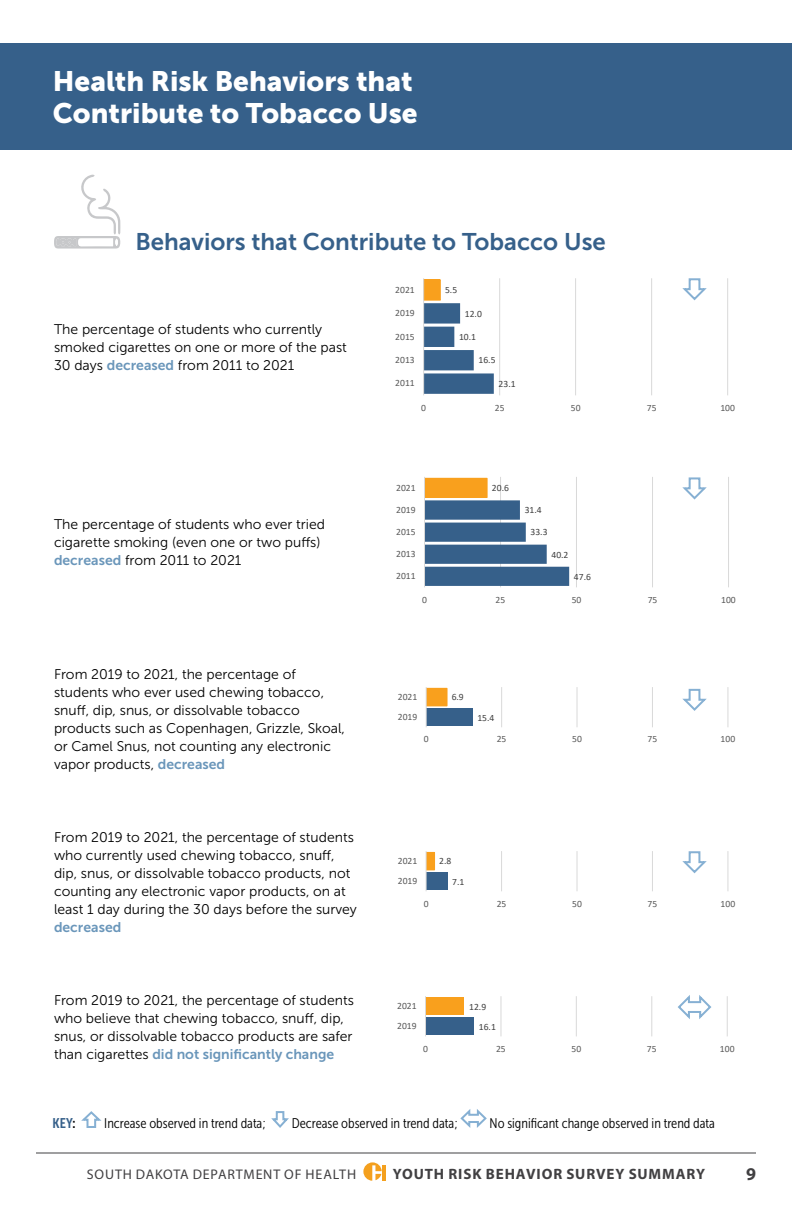
<style>
.page{position:relative;width:792px;height:1224px;background:#fff}
.page>*{position:absolute;margin:0;border:0;box-sizing:border-box;transform-origin:0 0}
.t1{font:28px/32px "Museo Sans 900";color:#fff}
.t2{font:24px "Museo Sans 700";color:#36608a}
.t3{font:700 18px "Myriad Pro";color:#414042}
.t4{font:700 15px "Myriad Pro";letter-spacing:.06em;color:#414042}
.t5{font:14px/18px "Museo Sans 300";color:#000}
.t6{font:14px "Museo Sans Cond 300";color:#000}
.t7{font:14px "Museo Sans 700";color:#6a96ba}
.t8{font:14px "Myriad Pro";letter-spacing:.055em;color:#414042}
.t9{font:14px "Museo Sans Cond 700";color:#36608a}
.t10{font:9.6px "Calibri";letter-spacing:.005em;color:#595959}
.t11{font:9.6px "Calibri";letter-spacing:.005em;color:#404040}
.s1{font-family:"Museo Sans 700";color:#6a96ba}
.s2{font-family:"Museo Sans 300";color:#000}
.s3{color:#000}
</style>
<div class="page">
<hr style="left:383px;top:1165px;width:3px;height:16px;background:#f4a01e">
<svg style="left:363px;top:1162px;width:19px;height:19px"></svg>
<hr style="left:36px;top:1152px;width:720px;height:2px;background:#414042">
<hr style="left:499px;top:278px;width:1px;height:117px;background:#d9d9d9">
<hr style="left:575px;top:278px;width:1px;height:117px;background:#d9d9d9">
<hr style="left:651px;top:278px;width:1px;height:117px;background:#d9d9d9">
<hr style="left:727px;top:278px;width:1px;height:117px;background:#d9d9d9">
<div style="left:424px;top:280px;width:16px;height:20px;background:#f9a01d"></div>
<div style="left:423px;top:279px;width:18px;height:21px;border:1px solid #f9a01d"></div>
<svg style="left:424px;top:303px;width:70px;height:91px"></svg>
<hr style="left:423px;top:278px;width:1px;height:117px;background:#d9d9d9">
<svg style="left:54px;top:175px;width:66px;height:74px"></svg>
<svg style="left:81px;top:1111px;width:21px;height:17px"></svg>
<svg style="left:271px;top:1111px;width:18px;height:17px"></svg>
<svg style="left:460px;top:1109px;width:27px;height:19px"></svg>
<div style="left:0;top:43px;width:792px;height:107px;background:#36608a"></div>
<svg style="left:682px;top:477px;width:25px;height:23px"></svg>
<hr style="left:500px;top:477px;width:1px;height:110px;background:#d9d9d9">
<hr style="left:576px;top:477px;width:1px;height:110px;background:#d9d9d9">
<hr style="left:652px;top:477px;width:1px;height:110px;background:#d9d9d9">
<hr style="left:728px;top:477px;width:1px;height:110px;background:#d9d9d9">
<div style="left:425px;top:478px;width:62px;height:20px;background:#f9a01d"></div>
<svg style="left:425px;top:500px;width:144px;height:86px"></svg>
<hr style="left:424px;top:477px;width:1px;height:110px;background:#d9d9d9">
<svg style="left:682px;top:688px;width:25px;height:23px"></svg>
<hr style="left:501px;top:688px;width:1px;height:39px;background:#d9d9d9">
<hr style="left:577px;top:688px;width:1px;height:39px;background:#d9d9d9">
<hr style="left:652px;top:688px;width:1px;height:39px;background:#d9d9d9">
<hr style="left:728px;top:688px;width:1px;height:39px;background:#d9d9d9">
<div style="left:426px;top:708px;width:47px;height:18px;background:#36608a"></div>
<div style="left:426px;top:688px;width:21px;height:18px;background:#f9a01d"></div>
<hr style="left:426px;top:688px;width:1px;height:39px;background:#d9d9d9">
<svg style="left:682px;top:851px;width:25px;height:23px"></svg>
<hr style="left:501px;top:851px;width:1px;height:40px;background:#d9d9d9">
<hr style="left:577px;top:851px;width:1px;height:40px;background:#d9d9d9">
<hr style="left:652px;top:851px;width:1px;height:40px;background:#d9d9d9">
<hr style="left:728px;top:851px;width:1px;height:40px;background:#d9d9d9">
<div style="left:426px;top:852px;width:9px;height:18px;background:#f9a01d"></div>
<div style="left:426px;top:873px;width:22px;height:17px;background:#36608a"></div>
<hr style="left:426px;top:851px;width:1px;height:40px;background:#d9d9d9">
<svg style="left:678px;top:995px;width:34px;height:24px"></svg>
<hr style="left:501px;top:996px;width:1px;height:40px;background:#d9d9d9">
<hr style="left:576px;top:996px;width:1px;height:40px;background:#d9d9d9">
<hr style="left:651px;top:996px;width:1px;height:40px;background:#d9d9d9">
<hr style="left:727px;top:996px;width:1px;height:40px;background:#d9d9d9">
<div style="left:426px;top:998px;width:38px;height:17px;background:#f9a01d"></div>
<div style="left:426px;top:1018px;width:48px;height:17px;background:#36608a"></div>
<hr style="left:425px;top:996px;width:1px;height:40px;background:#d9d9d9">
<svg style="left:682px;top:278px;width:25px;height:23px"></svg>
<h1 class="t1" style="left:53px;top:65px;width:366px">Health Risk Behaviors that<br>Contribute to Tobacco Use</h1>
<h2 class="t2" style="left:135px;top:228px;width:472px">Behaviors that Contribute to Tobacco Use</h2>
<p class="t5" style="left:54px;top:320px;width:295px">The percentage of students who currently smoked cigarettes on one or more of the past<br>30 days <span class="s1">decreased</span> from 2011 to 2021</p>
<p class="t5" style="left:54px;top:515px;width:273px">The percentage of students who ever tried cigarette smoking (even one or two puffs) <span class="s1">decreased</span> from 2011 to 2021</p>
<p class="t5" style="left:54px;top:666px;width:293px">From 2019 to 2021, the percentage of students who ever used chewing tobacco, snuff, dip, snus, or dissolvable tobacco products such as Copenhagen, Grizzle, Skoal, or Camel Snus, not counting any electronic vapor products, <span class="s1">decreased</span></p>
<p class="t5" style="left:54px;top:829px;width:304px">From 2019 to 2021, the percentage of students who currently used chewing tobacco, snuff, dip, snus, or dissolvable tobacco products, not counting any electronic vapor products, on at least 1 day during the 30 days before the survey</p>
<p class="t7" style="left:54px;top:920px;width:69px">decreased</p>
<p class="t5" style="left:54px;top:992px;width:301px">From 2019 to 2021, the percentage of students who believe that chewing tobacco, snuff, dip, snus, or dissolvable tobacco products are safer</p>
<p class="t7" style="left:54px;top:1047px;width:282px"><span class="s2">than cigarettes</span> did not significantly change</p>
<p class="t10" style="left:395px;top:283px;width:21px">2021</p>
<p class="t11" style="left:445px;top:283px;width:14px">5.5</p>
<p class="t10" style="left:395px;top:306px;width:21px">2019</p>
<p class="t11" style="left:465px;top:307px;width:19px">12.0</p>
<p class="t10" style="left:395px;top:330px;width:21px">2015</p>
<p class="t11" style="left:459px;top:330px;width:19px">10.1</p>
<p class="t10" style="left:395px;top:353px;width:21px">2013</p>
<p class="t11" style="left:479px;top:354px;width:19px">16.5</p>
<p class="t10" style="left:395px;top:377px;width:21px">2011</p>
<p class="t11" style="left:499px;top:377px;width:19px">23.1</p>
<p class="t10" style="left:421px;top:401px;width:6px">0</p>
<p class="t10" style="left:495px;top:401px;width:11px">25</p>
<p class="t10" style="left:571px;top:401px;width:11px">50</p>
<p class="t10" style="left:647px;top:401px;width:11px">75</p>
<p class="t10" style="left:720px;top:401px;width:16px">100</p>
<p class="t10" style="left:396px;top:481px;width:21px">2021</p>
<p class="t11" style="left:492px;top:481px;width:19px">20.6</p>
<p class="t10" style="left:396px;top:503px;width:21px">2019</p>
<p class="t11" style="left:525px;top:503px;width:19px">31.4</p>
<p class="t10" style="left:396px;top:525px;width:21px">2015</p>
<p class="t11" style="left:530px;top:526px;width:19px">33.3</p>
<p class="t10" style="left:396px;top:547px;width:21px">2013</p>
<p class="t11" style="left:551px;top:548px;width:19px">40.2</p>
<p class="t10" style="left:396px;top:569px;width:21px">2011</p>
<p class="t11" style="left:574px;top:570px;width:19px">47.6</p>
<p class="t10" style="left:422px;top:593px;width:6px">0</p>
<p class="t10" style="left:496px;top:593px;width:11px">25</p>
<p class="t10" style="left:572px;top:593px;width:11px">50</p>
<p class="t10" style="left:648px;top:593px;width:11px">75</p>
<p class="t10" style="left:721px;top:593px;width:16px">100</p>
<p class="t10" style="left:398px;top:690px;width:21px">2021</p>
<p class="t10" style="left:398px;top:710px;width:21px">2019</p>
<p class="t11" style="left:452px;top:691px;width:14px">6.9</p>
<p class="t11" style="left:477px;top:711px;width:19px">15.4</p>
<p class="t10" style="left:424px;top:733px;width:6px">0</p>
<p class="t10" style="left:497px;top:733px;width:11px">25</p>
<p class="t10" style="left:572px;top:733px;width:11px">50</p>
<p class="t10" style="left:648px;top:733px;width:11px">75</p>
<p class="t10" style="left:721px;top:733px;width:16px">100</p>
<p class="t10" style="left:398px;top:854px;width:21px">2021</p>
<p class="t10" style="left:398px;top:874px;width:21px">2019</p>
<p class="t11" style="left:439px;top:855px;width:14px">2.8</p>
<p class="t11" style="left:452px;top:875px;width:14px">7.1</p>
<p class="t10" style="left:424px;top:897px;width:6px">0</p>
<p class="t10" style="left:497px;top:897px;width:11px">25</p>
<p class="t10" style="left:572px;top:897px;width:11px">50</p>
<p class="t10" style="left:648px;top:897px;width:11px">75</p>
<p class="t10" style="left:721px;top:897px;width:16px">100</p>
<p class="t10" style="left:397px;top:999px;width:21px">2021</p>
<p class="t10" style="left:397px;top:1019px;width:21px">2019</p>
<p class="t11" style="left:469px;top:1000px;width:19px">12.9</p>
<p class="t11" style="left:479px;top:1020px;width:19px">16.1</p>
<p class="t10" style="left:423px;top:1042px;width:6px">0</p>
<p class="t10" style="left:496px;top:1042px;width:11px">25</p>
<p class="t10" style="left:572px;top:1042px;width:11px">50</p>
<p class="t10" style="left:647px;top:1042px;width:11px">75</p>
<p class="t10" style="left:720px;top:1042px;width:16px">100</p>
<p class="t9" style="left:53px;top:1115px;width:24px">KEY<span class="s3">:</span></p>
<p class="t6" style="left:104px;top:1116px;width:163px">Increase observed in trend data;</p>
<p class="t6" style="left:292px;top:1116px;width:167px">Decrease observed in trend data;</p>
<p class="t6" style="left:490px;top:1116px;width:227px">No significant change observed in trend data</p>
<p class="t8" style="left:87px;top:1166px;width:271px">SOUTH DAKOTA DEPARTMENT OF HEALTH</p>
<p class="t4" style="left:393px;top:1164px;width:314px">YOUTH RISK BEHAVIOR SURVEY SUMMARY</p>
<p class="t3" style="left:746px;top:1162px;width:11px">9</p>
</div>
